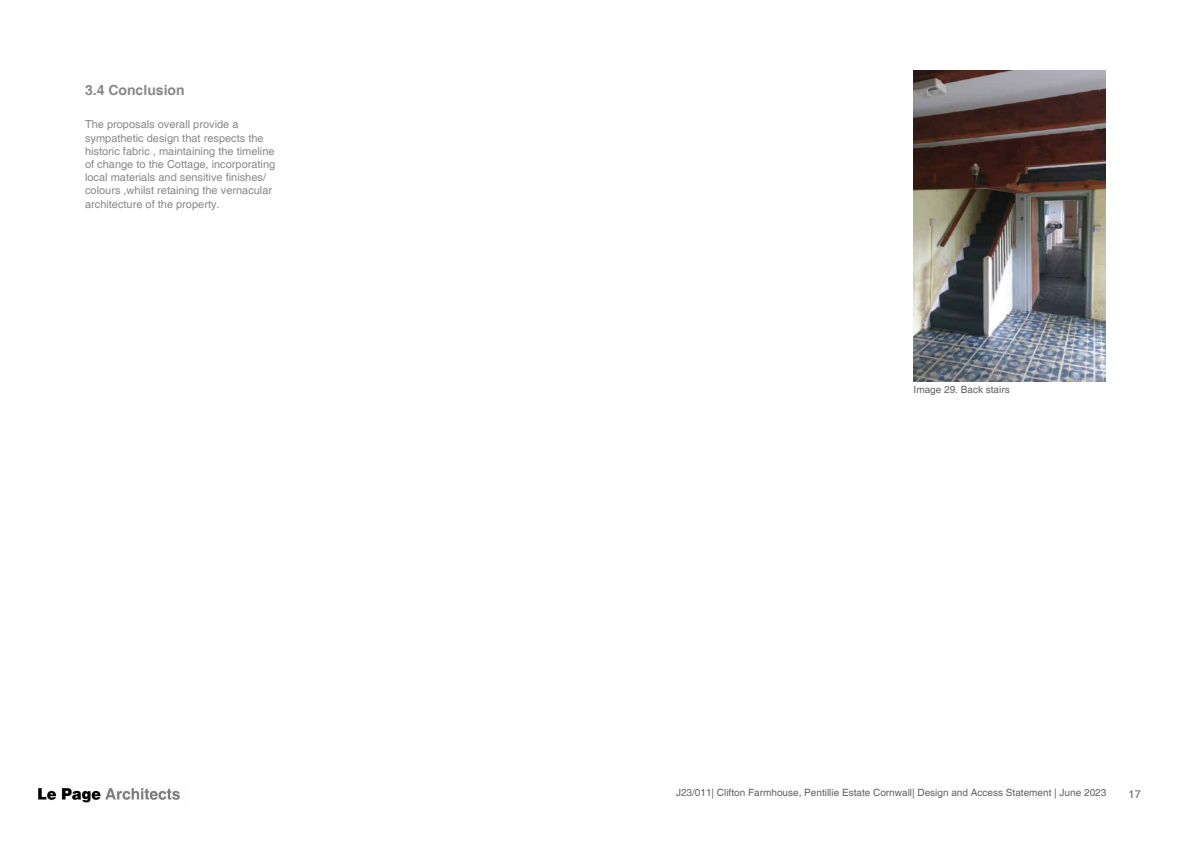
<style>
.page{position:relative;width:1191px;height:842px;background:#fff}
.page>*{position:absolute;margin:0;border:0;box-sizing:border-box;transform-origin:0 0}
.t1{font:700 14px "Helvetica";color:#898989}
.t2{font:11px/13.2px "Helvetica";color:#898989}
.t3{font:11px "Helvetica";color:#5a5f64}
.t4{font:10px "Helvetica";color:#626262}
</style>
<div class="page">
<img style="left:38px;top:788px;width:142px;height:15px">
<img style="left:913px;top:71px;width:193px;height:310px">
<p class="t1" style="left:85px;top:82px;width:101px">3.4 Conclusion</p>
<p class="t2" style="left:85px;top:118px;width:192px">The proposals overall provide a sympathetic design that respects the historic fabric , maintaining the timeline of change to the Cottage, incorporating local materials and sensitive finishes/ colours ,whilst retaining the vernacular architecture of the property.</p>
<p class="t4" style="left:913px;top:383px;width:98px">Image 29. Back stairs</p>
<p class="t4" style="left:676px;top:787px;width:432px">J23/011| Clifton Farmhouse, Pentillie Estate Cornwall| Design and Access Statement | June 2023</p>
<p class="t3" style="left:1128px;top:787px;width:14px">17</p>
</div>
